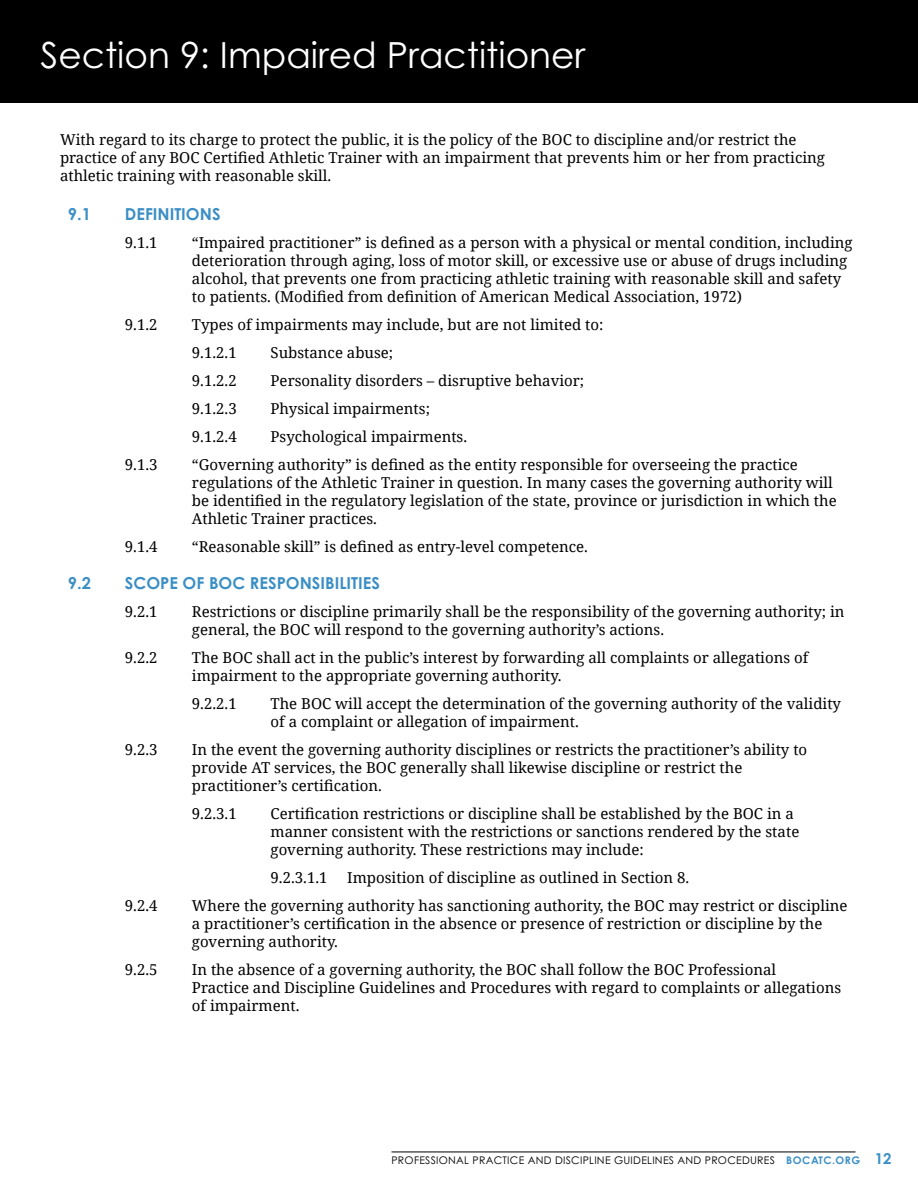
<style>
.page{position:relative;width:918px;height:1188px;background:#fff}
.page>*{position:absolute;margin:0;border:0;box-sizing:border-box;transform-origin:0 0}
.t1{font:36px "Century Gothic Pro";color:#fff}
.t2{font:700 16.5px "Century Gothic Pro";color:#3b8fc5}
.t3{font:15px/18px "Noto Serif";color:#000}
.t4{font:10.5px "Century Gothic Pro";letter-spacing:.025em;color:#000}
.s1{font-weight:700;color:#3b8fc5}
.s2{font-weight:700;font-size:15px;color:#3b8fc5}
</style>
<div class="page">
<hr style="left:392px;top:1152px;width:464px;height:1px;background:#000">
<div style="left:0;top:0;width:918px;height:103px;background:#000"></div>
<h1 class="t1" style="left:40px;top:33px;width:547px">Section 9: Impaired Practitioner</h1>
<p class="t3" style="left:60px;top:130px;width:766px">With regard to its charge to protect the public, it is the policy of the BOC to discipline and/or restrict the practice of any BOC Certified Athletic Trainer with an impairment that prevents him or her from practicing athletic training with reasonable skill.</p>
<p class="t2" style="left:68px;top:203px;width:25px">9.1</p>
<p class="t2" style="left:125px;top:203px;width:97px">DEFINITIONS</p>
<p class="t3" style="left:125px;top:233px;width:34px">9.1.1</p>
<p class="t3" style="left:192px;top:233px;width:662px">“Impaired practitioner” is defined as a person with a physical or mental condition, including deterioration through aging, loss of motor skill, or excessive use or abuse of drugs including alcohol, that prevents one from practicing athletic training with reasonable skill and safety to patients. (Modified from definition of American Medical Association, 1972)</p>
<p class="t3" style="left:125px;top:315px;width:34px">9.1.2</p>
<p class="t3" style="left:192px;top:310px;width:413px;line-height:28px">Types of impairments may include, but are not limited to:<br>9.1.2.1</p>
<p class="t3" style="left:271px;top:343px;width:124px">Substance abuse;</p>
<p class="t3" style="left:192px;top:371px;width:46px">9.1.2.2</p>
<p class="t3" style="left:271px;top:371px;width:315px">Personality disorders – disruptive behavior;</p>
<p class="t3" style="left:192px;top:399px;width:46px">9.1.2.3</p>
<p class="t3" style="left:271px;top:399px;width:161px">Physical impairments;</p>
<p class="t3" style="left:192px;top:427px;width:46px">9.1.2.4</p>
<p class="t3" style="left:271px;top:427px;width:198px">Psychological impairments.</p>
<p class="t3" style="left:125px;top:455px;width:34px">9.1.3</p>
<p class="t3" style="left:192px;top:455px;width:646px">“Governing authority” is defined as the entity responsible for overseeing the practice regulations of the Athletic Trainer in question. In many cases the governing authority will be identified in the regulatory legislation of the state, province or jurisdiction in which the Athletic Trainer practices.</p>
<p class="t3" style="left:125px;top:537px;width:34px">9.1.4</p>
<p class="t3" style="left:192px;top:537px;width:397px">“Reasonable skill” is defined as entry-level competence.</p>
<p class="t2" style="left:68px;top:573px;width:25px">9.2</p>
<p class="t2" style="left:125px;top:573px;width:257px">SCOPE OF BOC RESPONSIBILITIES</p>
<p class="t3" style="left:125px;top:602px;width:34px">9.2.1</p>
<p class="t3" style="left:192px;top:602px;width:654px">Restrictions or discipline primarily shall be the responsibility of the governing authority; in general, the BOC will respond to the governing authority’s actions.</p>
<p class="t3" style="left:125px;top:648px;width:34px">9.2.2</p>
<p class="t3" style="left:192px;top:648px;width:618px">The BOC shall act in the public’s interest by forwarding all complaints or allegations of impairment to the appropriate governing authority.</p>
<p class="t3" style="left:192px;top:694px;width:46px">9.2.2.1</p>
<p class="t3" style="left:271px;top:694px;width:572px">The BOC will accept the determination of the governing authority of the validity of a complaint or allegation of impairment.</p>
<p class="t3" style="left:125px;top:740px;width:34px">9.2.3</p>
<p class="t3" style="left:192px;top:740px;width:617px">In the event the governing authority disciplines or restricts the practitioner’s ability to provide AT services, the BOC generally shall likewise discipline or restrict the practitioner’s certification.</p>
<p class="t3" style="left:192px;top:804px;width:46px">9.2.3.1</p>
<p class="t3" style="left:271px;top:804px;width:530px">Certification restrictions or discipline shall be established by the BOC in a manner consistent with the restrictions or sanctions rendered by the state governing authority. These restrictions may include:</p>
<p class="t3" style="left:271px;top:868px;width:58px">9.2.3.1.1</p>
<p class="t3" style="left:347px;top:868px;width:343px">Imposition of discipline as outlined in Section 8.</p>
<p class="t3" style="left:125px;top:896px;width:34px">9.2.4</p>
<p class="t3" style="left:192px;top:896px;width:657px">Where the governing authority has sanctioning authority, the BOC may restrict or discipline a practitioner’s certification in the absence or presence of restriction or discipline by the governing authority.</p>
<p class="t3" style="left:125px;top:960px;width:34px">9.2.5</p>
<p class="t3" style="left:192px;top:960px;width:651px">In the absence of a governing authority, the BOC shall follow the BOC Professional<br>Practice and Discipline Guidelines and Procedures with regard to complaints or allegations of impairment.</p>
<p class="t4" style="left:392px;top:1154px;width:502px">PROFESSIONAL PRACTICE AND DISCIPLINE GUIDELINES AND PROCEDURES <span class="s1">BOCATC.ORG</span> <span class="s2">12</span></p>
</div>
